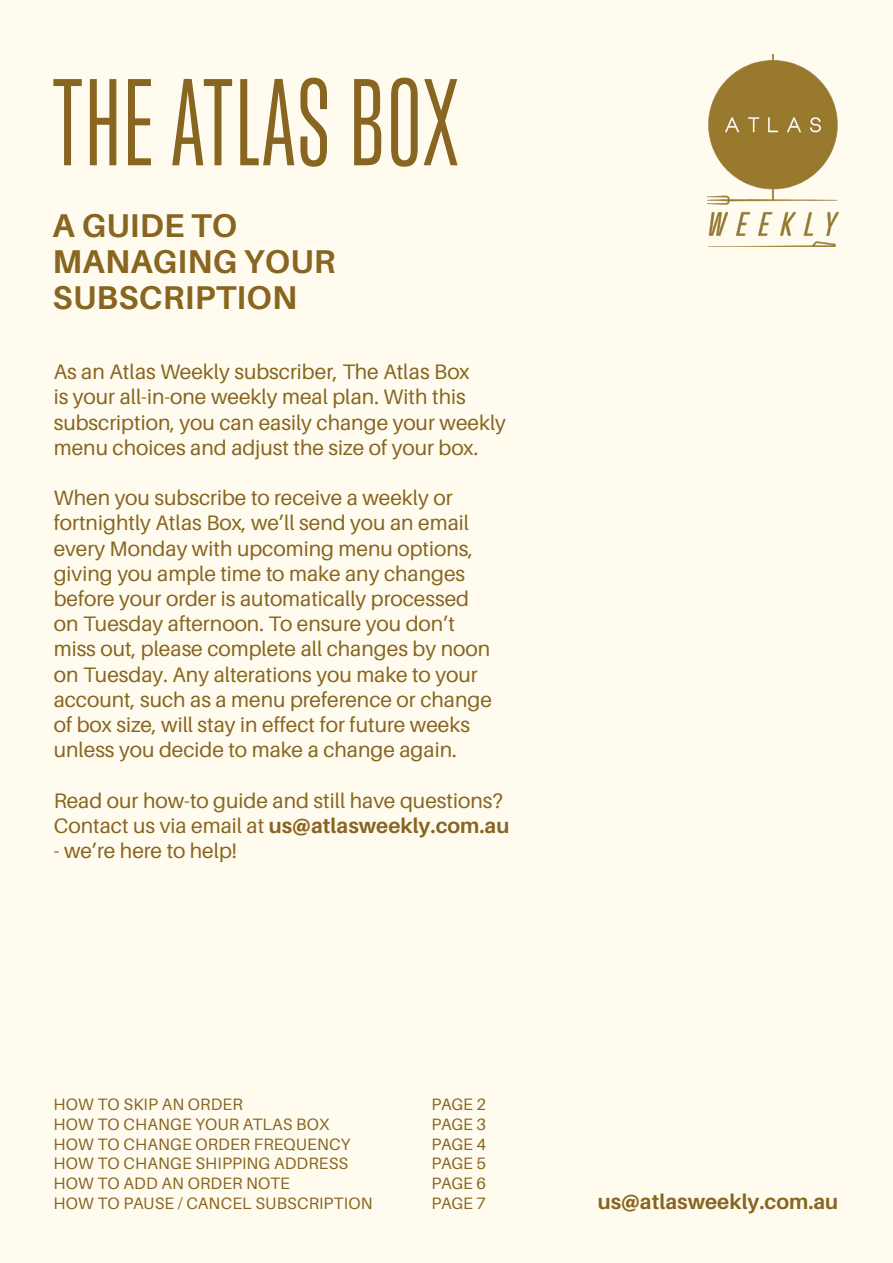
<style>
.page{position:relative;width:893px;height:1263px;background:#fffcef}
.page>*{position:absolute;margin:0;border:0;box-sizing:border-box;transform-origin:0 0}
.t1{font:112.5px "Trump Gothic Pro";letter-spacing:.025em;color:#886521}
.t2{font:700 33px/36px "Aileron";letter-spacing:.01em;color:#886521}
.t3{font:21px/25.2px "Aileron";color:#886521}
.t4{font:700 21px "Aileron";color:#886521}
.t5{font:16.5px "Aileron";letter-spacing:.01em;color:#886521}
.s1{font-weight:700}
</style>
<div class="page">
<img style="left:708px;top:54px;width:131px;height:192px">
<h1 class="t1" style="left:52px;top:59px;width:407px">THE ATLAS BOX</h1>
<h2 class="t2" style="left:53px;top:207px;width:284px">A GUIDE TO<br>MANAGING YOUR<br>SUBSCRIPTION</h2>
<p class="t3" style="left:54px;top:359px;width:454px">As an Atlas Weekly subscriber, The Atlas Box<br>is your all-in-one weekly meal plan. With this subscription, you can easily change your weekly menu choices and adjust the size of your box.</p>
<p class="t3" style="left:54px;top:485px;width:440px">When you subscribe to receive a weekly or fortnightly Atlas Box, we’ll send you an email every Monday with upcoming menu options, giving you ample time to make any changes before your order is automatically processed on Tuesday afternoon. To ensure you don’t miss out, please complete all changes by noon on Tuesday. Any alterations you make to your account, such as a menu preference or change of box size, will stay in effect for future weeks unless you decide to make a change again.</p>
<p class="t3" style="left:54px;top:788px;width:457px">Read our how-to guide and still have questions?<br>Contact us via email at <span class="s1">us@atlasweekly.com.au</span></p>
<p class="t3" style="left:54px;top:838px;width:185px">- we’re here to help!</p>
<p class="t5" style="left:54px;top:1095px;width:191px">HOW TO SKIP AN ORDER</p>
<p class="t5" style="left:431px;top:1095px;width:56px">PAGE 2</p>
<p class="t5" style="left:54px;top:1115px;width:277px">HOW TO CHANGE YOUR ATLAS BOX</p>
<p class="t5" style="left:431px;top:1115px;width:56px">PAGE 3</p>
<p class="t5" style="left:54px;top:1135px;width:298px">HOW TO CHANGE ORDER FREQUENCY</p>
<p class="t5" style="left:431px;top:1135px;width:56px">PAGE 4</p>
<p class="t5" style="left:54px;top:1154px;width:296px">HOW TO CHANGE SHIPPING ADDRESS</p>
<p class="t5" style="left:431px;top:1154px;width:56px">PAGE 5</p>
<p class="t5" style="left:54px;top:1174px;width:238px">HOW TO ADD AN ORDER NOTE</p>
<p class="t5" style="left:431px;top:1174px;width:56px">PAGE 6</p>
<p class="t5" style="left:54px;top:1194px;width:321px">HOW TO PAUSE / CANCEL SUBSCRIPTION</p>
<p class="t5" style="left:431px;top:1194px;width:56px">PAGE 7</p>
<p class="t4" style="left:598px;top:1190px;width:242px">us@atlasweekly.com.au</p>
</div>
